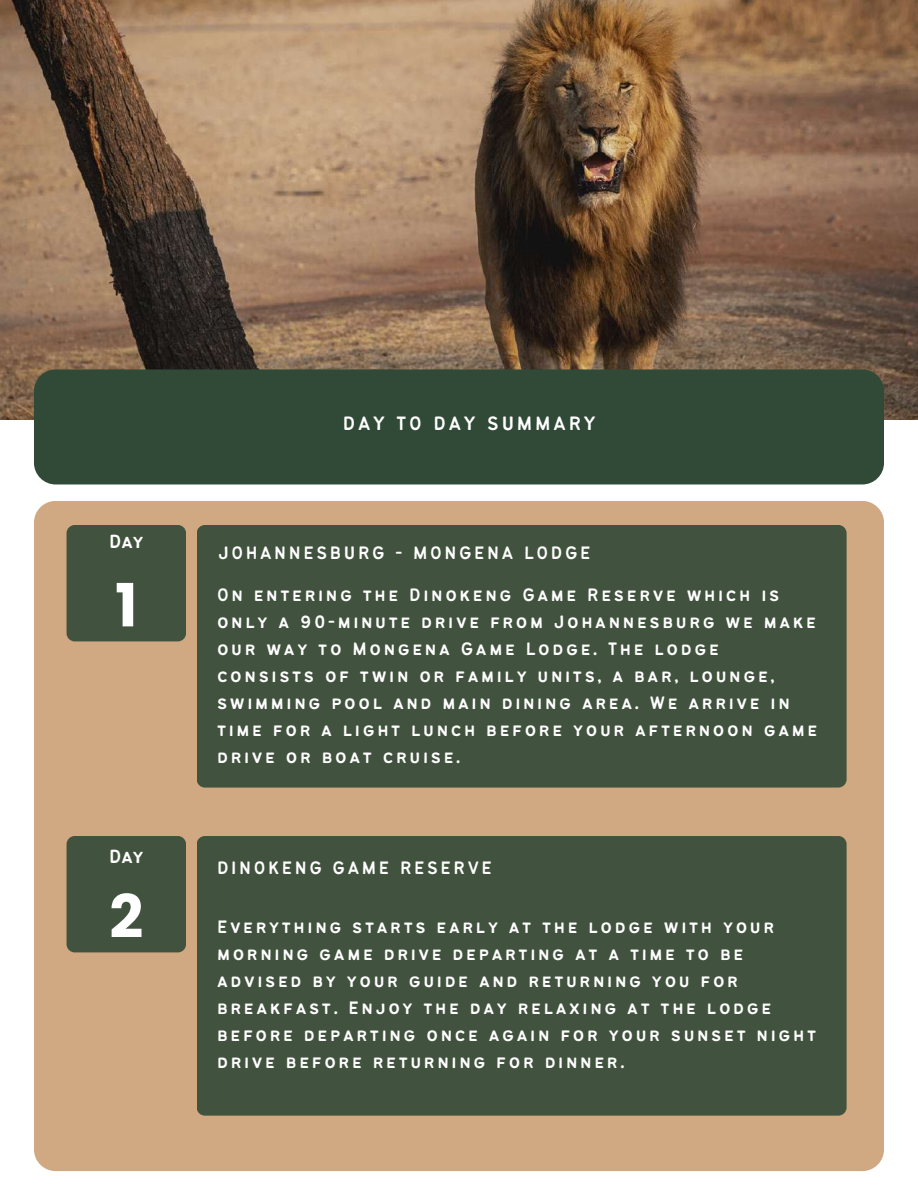
<style>
.page{position:relative;width:918px;height:1188px;background:#fff}
.page>*{position:absolute;margin:0;border:0;box-sizing:border-box;transform-origin:0 0}
.t1{font:700 59.55px "Poppins";color:#fff}
.t2{font:21.3px "Bantayog";letter-spacing:.13em;color:#fff}
.t3{font:21px "Bantayog";color:#fff}
.t4{font:19.8px/27px "Bantayog";letter-spacing:.13em;color:#fff}
</style>
<div class="page">
<img style="left:0;top:0;width:918px;height:420px">
<div style="left:34px;top:369px;width:850px;height:115px;background:#314a37;border-radius:22px"></div>
<div style="left:34px;top:501px;width:850px;height:670px;background:#d0a982;border-radius:22px"></div>
<div style="left:67px;top:525px;width:119px;height:116px;background:#41533e;border-radius:8px"></div>
<div style="left:197px;top:525px;width:650px;height:263px;background:#41533e;border-radius:8px"></div>
<div style="left:197px;top:836px;width:650px;height:280px;background:#41533e;border-radius:8px"></div>
<div style="left:67px;top:836px;width:119px;height:116px;background:#41533e;border-radius:8px"></div>
<p class="t3" style="left:109px;top:533px;width:36px">Day</p>
<h1 class="t1" style="left:115px;top:564px;width:24px">1</h1>
<p class="t3" style="left:109px;top:848px;width:36px">Day</p>
<h1 class="t1" style="left:109px;top:875px;width:36px">2</h1>
<p class="t2" style="left:343px;top:415px;width:255px">DAY TO DAY SUMMARY</p>
<p class="t4" style="left:217px;top:533px;width:564px;line-height:41.8px">JOHANNESBURG - MONGENA LODGE<br>On entering the Dinokeng Game Reserve which is</p>
<p class="t4" style="left:217px;top:610px;width:602px">only a 90-minute drive from Johannesburg we make our way to Mongena Game Lodge. The lodge consists of twin or family units, a bar, lounge, swimming pool and main dining area. We arrive in time for a light lunch before your afternoon game drive or boat cruise.</p>
<p class="t4" style="left:217px;top:856px;width:276px">DINOKENG GAME RESERVE</p>
<p class="t4" style="left:217px;top:915px;width:601px">Everything starts early at the lodge with your morning game drive departing at a time to be advised by your guide and returning you for breakfast. Enjoy the day relaxing at the lodge before departing once again for your sunset night drive before returning for dinner.</p>
</div>
